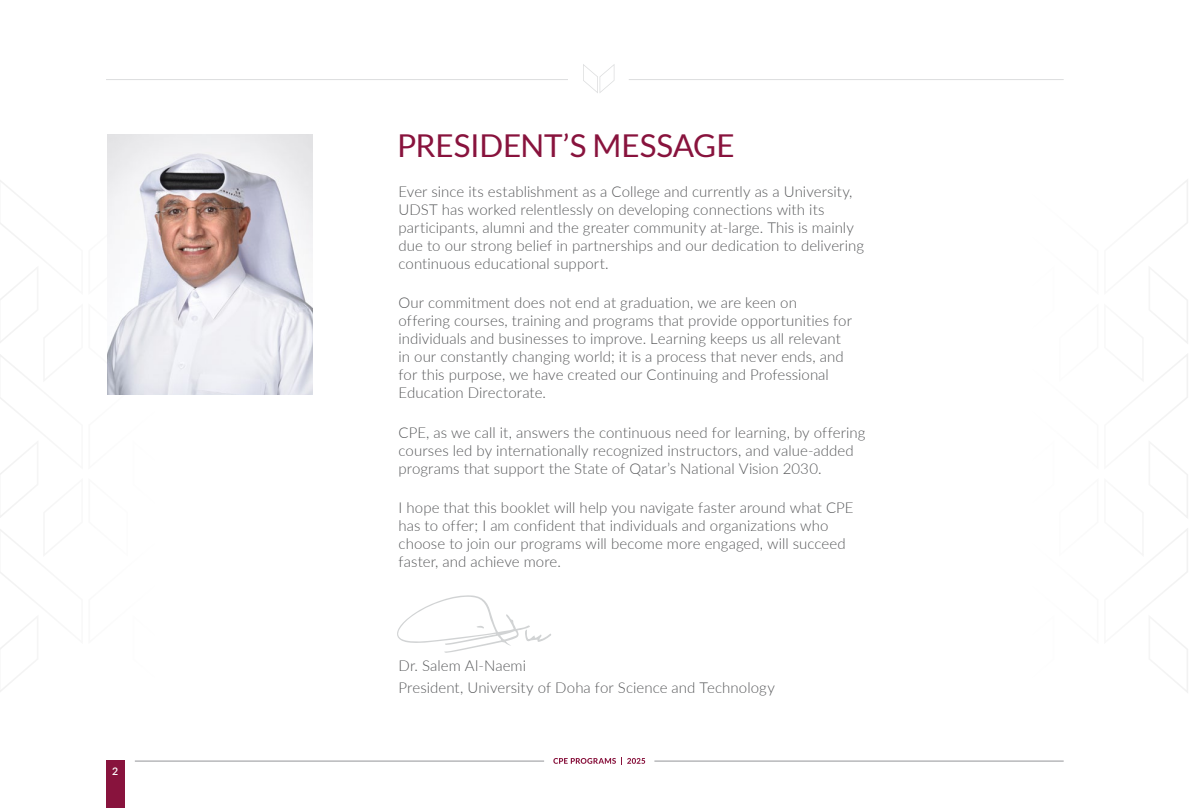
<style>
.page{position:relative;width:1191px;height:808px;background:#fff}
.page>*{position:absolute;margin:0;border:0;box-sizing:border-box;transform-origin:0 0}
.t1{font:31.5px "Lato";letter-spacing:-.01em;color:#88133d}
.t2{font:300 15px/18px "Lato";letter-spacing:.005em;color:#58595b}
.t3{font:600 10.5px "Lato";color:#fff}
</style>
<div class="page">
<hr style="left:106px;top:79px;width:462px;height:1px;background:#dcddde">
<hr style="left:629px;top:79px;width:434px;height:1px;background:#dcddde">
<svg style="left:583px;top:64px;width:31px;height:29px"></svg>
<svg style="left:0;top:180px;width:178px;height:512px"></svg>
<svg style="left:1154px;top:179px;width:34px;height:514px"></svg>
<hr style="left:135px;top:761px;width:409px;height:1px;background:#939598">
<div style="left:106px;top:761px;width:19px;height:47px;background:#88133d"></div>
<hr style="left:654px;top:761px;width:409px;height:1px;background:#939598">
<svg style="left:553px;top:758px;width:92px;height:7px"></svg>
<img style="left:107px;top:135px;width:205px;height:259px">
<svg style="left:397px;top:595px;width:154px;height:58px"></svg>
<p class="t3" style="left:112px;top:763px;width:8px">2</p>
<h1 class="t1" style="left:397px;top:128px;width:339px">PRESIDENT’S MESSAGE</h1>
<p class="t2" style="left:398px;top:182px;width:467px">Ever since its establishment as a College and currently as a University, UDST has worked relentlessly on developing connections with its participants, alumni and the greater community at-large. This is mainly due to our strong belief in partnerships and our dedication to delivering continuous educational support.</p>
<p class="t2" style="left:398px;top:293px;width:455px">Our commitment does not end at graduation, we are keen on offering courses, training and programs that provide opportunities for individuals and businesses to improve. Learning keeps us all relevant in our constantly changing world; it is a process that never ends, and for this purpose, we have created our Continuing and Professional Education Directorate.</p>
<p class="t2" style="left:398px;top:423px;width:468px">CPE, as we call it, answers the continuous need for learning, by offering courses led by internationally recognized instructors, and value-added programs that support the State of Qatar’s National Vision 2030.</p>
<p class="t2" style="left:398px;top:498px;width:456px">I hope that this booklet will help you navigate faster around what CPE has to offer; I am confident that individuals and organizations who choose to join our programs will become more engaged, will succeed faster, and achieve more.</p>
<p class="t2" style="left:398px;top:654px;width:378px;line-height:22.2px">Dr. Salem Al-Naemi<br>President, University of Doha for Science and Technology</p>
</div>
